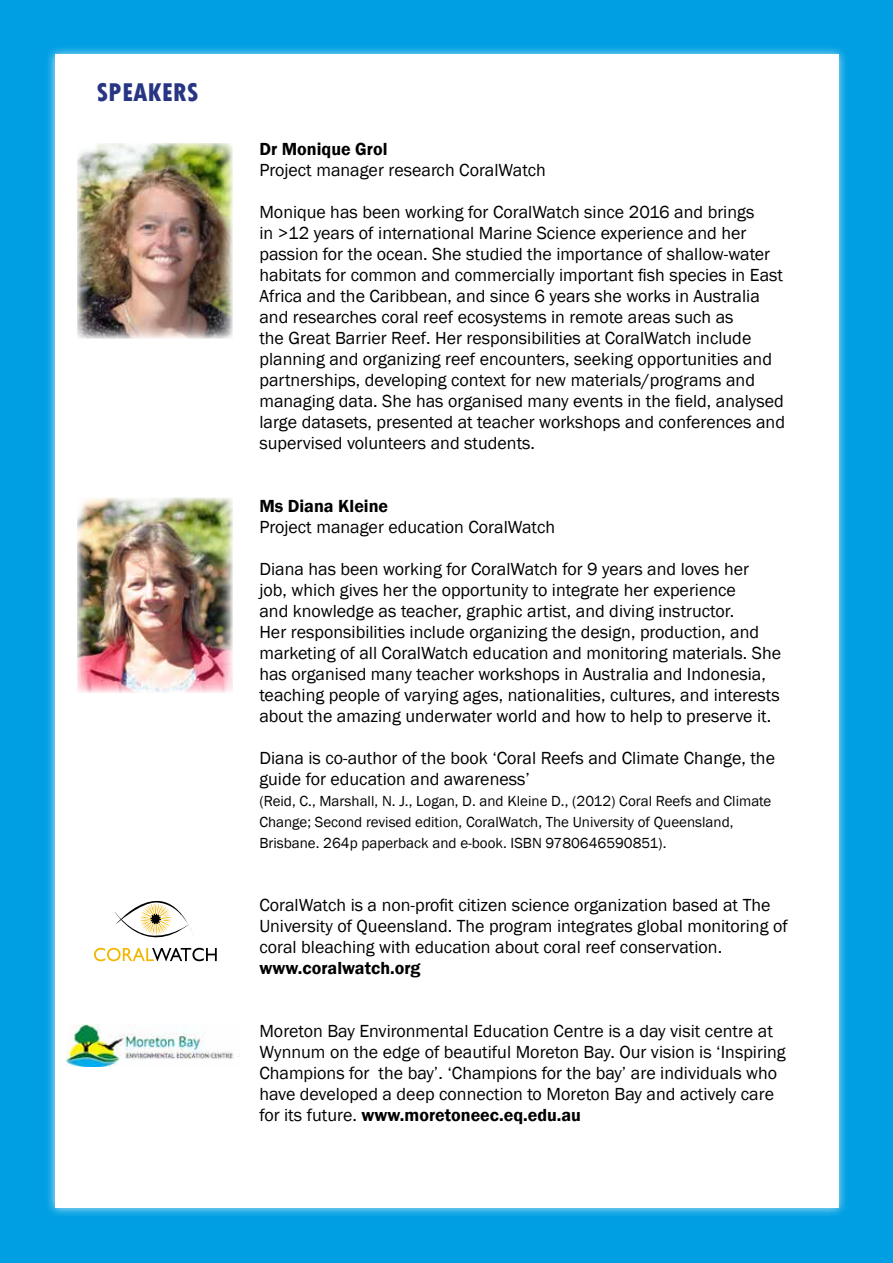
<style>
.page{position:relative;width:893px;height:1263px;background:#009fe3}
.page>*{position:absolute;margin:0;border:0;box-sizing:border-box;transform-origin:0 0}
.t1{font:800 condensed 27px "Tw Cen";color:#283583}
.t2{font:18px/21px "Franklin Gothic";color:#000}
.t3{font:600 18px "Franklin Gothic";color:#000}
.t4{font:15px/21px "Franklin Gothic";color:#000}
.s1{font-weight:600}
</style>
<div class="page">
<div style="left:45px;top:45px;width:803px;height:1173px;background:#fff;opacity:.75"></div>
<div style="left:55px;top:55px;width:783px;height:1153px;background:#fff"></div>
<img style="left:77px;top:497px;width:155px;height:196px">
<img style="left:77px;top:143px;width:155px;height:196px">
<svg style="left:94px;top:900px;width:123px;height:61px"></svg>
<img style="left:66px;top:1025px;width:173px;height:41px">
<h1 class="t1" style="left:96px;top:76px;width:104px">SPEAKERS</h1>
<p class="t3" style="left:259px;top:138px;width:130px">Dr Monique Grol</p>
<p class="t2" style="left:259px;top:160px;width:288px">Project manager research CoralWatch</p>
<p class="t2" style="left:259px;top:202px;width:527px">Monique has been working for CoralWatch since 2016 and brings<br>in &gt;12 years of international Marine Science experience and her passion for the ocean. She studied the importance of shallow-water habitats for common and commercially important fish species in East Africa and the Caribbean, and since 6 years she works in Australia and researches coral reef ecosystems in remote areas such as<br>the Great Barrier Reef. Her responsibilities at CoralWatch include planning and organizing reef encounters, seeking opportunities and partnerships, developing context for new materials/programs and managing data. She has organised many events in the field, analysed large datasets, presented at teacher workshops and conferences and supervised volunteers and students.</p>
<p class="t3" style="left:259px;top:495px;width:130px">Ms Diana Kleine</p>
<p class="t2" style="left:259px;top:517px;width:297px">Project manager education CoralWatch</p>
<p class="t2" style="left:259px;top:559px;width:523px">Diana has been working for CoralWatch for 9 years and loves her<br>job, which gives her the opportunity to integrate her experience<br>and knowledge as teacher, graphic artist, and diving instructor.<br>Her responsibilities include organizing the design, production, and marketing of all CoralWatch education and monitoring materials. She has organised many teacher workshops in Australia and Indonesia, teaching people of varying ages, nationalities, cultures, and interests about the amazing underwater world and how to help to preserve it.</p>
<p class="t2" style="left:259px;top:748px;width:517px">Diana is co-author of the book ‘Coral Reefs and Climate Change, the guide for education and awareness’</p>
<p class="t4" style="left:259px;top:791px;width:514px">(Reid, C., Marshall, N. J., Logan, D. and Kleine D., (2012) Coral Reefs and Climate<br>Change; Second revised edition, CoralWatch, The University of Queensland,<br>Brisbane. 264p paperback and e-book. ISBN 9780646590851).</p>
<p class="t2" style="left:259px;top:895px;width:530px">CoralWatch is a non-profit citizen science organization based at The<br>University of Queensland. The program integrates global monitoring of coral bleaching with education about coral reef conservation.</p>
<p class="t3" style="left:259px;top:957px;width:163px">www.coralwatch.org</p>
<p class="t2" style="left:259px;top:1021px;width:528px">Moreton Bay Environmental Education Centre is a day visit centre at Wynnum on the edge of beautiful Moreton Bay. Our vision is ‘Inspiring Champions for the bay’. ‘Champions for the bay’ are individuals who have developed a deep connection to Moreton Bay and actively care for its future. <span class="s1">www.moretoneec.eq.edu.au</span></p>
</div>
